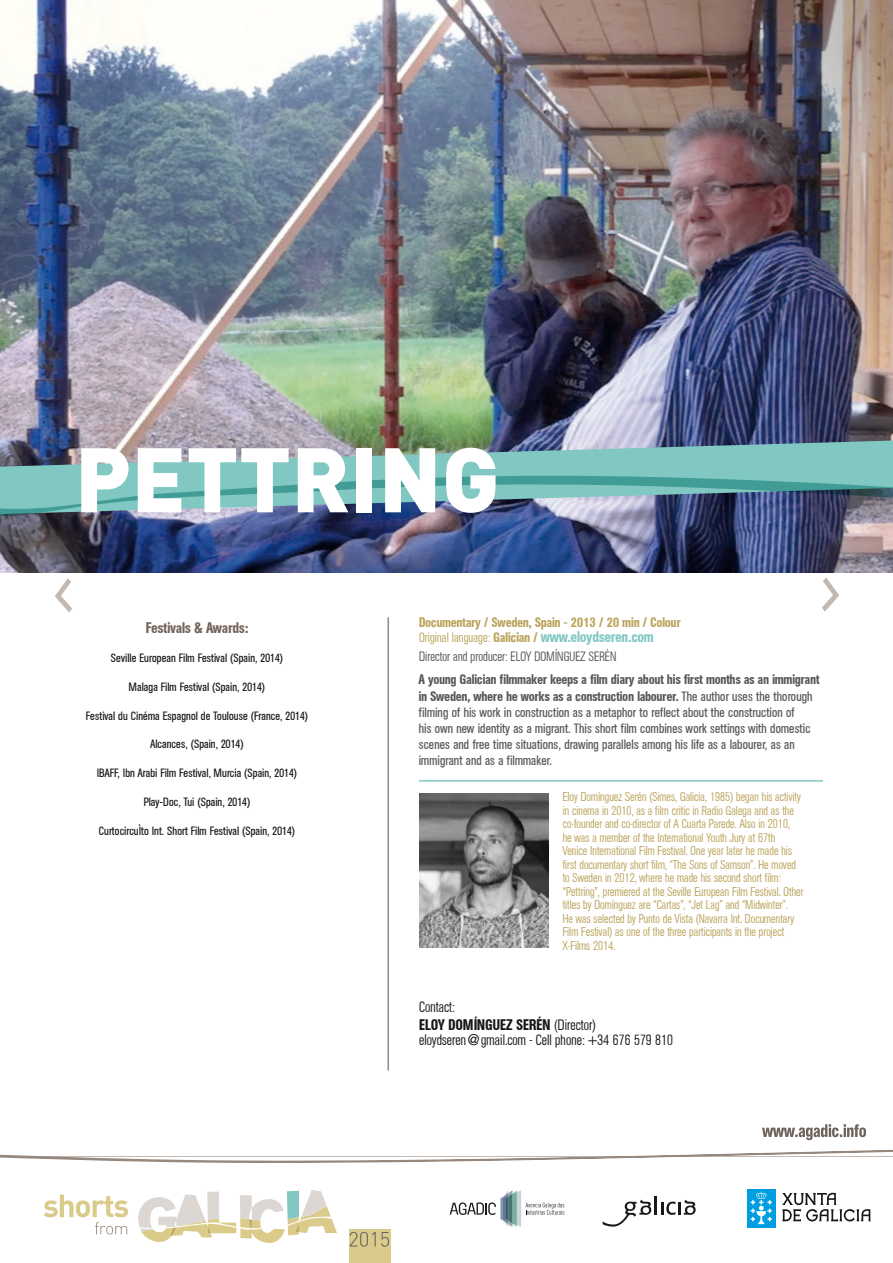
<style>
.page{position:relative;width:893px;height:1263px;background:#fff}
.page>*{position:absolute;margin:0;border:0;box-sizing:border-box;transform-origin:0 0}
.t1{font:900 90px "DIN";color:#fff}
.t2{font:15px "Agent C Light Normal";color:#1a171c}
.t3{font:15px "Agent Con Med DB Normal";color:#81c8c3}
.t4{font:15px "Agent Con Med DB Normal";color:#1a171c}
.t5{font:15px "Agent Con Med DB Normal";color:#756358}
.t6{font:13.5px/16.2px "Agent Con DB Normal";color:#58585a}
.t7{font:13.5px/16.2px "Agent Con Med DB Normal";color:#58585a}
.t8{font:13.5px "Agent Con Med DB Normal";color:#bba35b}
.t9{font:13.5px "Agent C Light Normal";color:#58585a}
.t10{font:12.75px/13.5px "Agent C Light Normal";color:#bba35b}
.t11{font:12px "Agent Con DB Normal";color:#1a171c}
.s1{font-family:"Agent C Light Normal";font-size:13.5px;color:#bba35b}
.s2{font-size:13.5px;color:#bba35b}
.s3{font-family:"Agent Con DB Normal"}
.s4{font-family:"Agent C Light Normal"}
</style>
<div class="page">
<hr style="left:387px;top:617px;width:2px;height:453px;background:#97887d">
<svg style="left:44px;top:1194px;width:84px;height:40px"></svg>
<svg style="left:138px;top:1190px;width:199px;height:53px"></svg>
<div style="left:349px;top:1229px;width:42px;height:34px;background:#dacb8b"></div>
<svg style="left:350px;top:1232px;width:39px;height:14px"></svg>
<div style="left:747px;top:1189px;width:29px;height:39px;background:#009ee0"></div>
<svg style="left:751px;top:1191px;width:21px;height:33px"></svg>
<svg style="left:782px;top:1193px;width:89px;height:29px"></svg>
<svg style="left:450px;top:1190px;width:114px;height:37px"></svg>
<hr style="left:654px;top:1196px;width:3px;height:18px;background:#1a171c">
<svg style="left:661px;top:1199px;width:35px;height:16px"></svg>
<svg style="left:603px;top:1199px;width:48px;height:28px"></svg>
<svg style="left:0;top:1124px;width:893px;height:39px"></svg>
<img style="left:0;top:0;width:893px;height:573px">
<img style="left:0;top:437px;width:893px;height:88px">
<hr style="left:419px;top:780px;width:404px;height:2px;background:#81c8c3">
<img style="left:419px;top:794px;width:129px;height:153px">
<svg style="left:55px;top:578px;width:17px;height:34px"></svg>
<svg style="left:822px;top:577px;width:17px;height:35px"></svg>
<h1 class="t1" style="left:75px;top:419px;width:427px">PETTRING</h1>
<p class="t5" style="left:146px;top:619px;width:104px">Festivals &amp; Awards:</p>
<p class="t11" style="left:111px;top:651px;width:174px">Seville European Film Festival (Spain, 2014)</p>
<p class="t11" style="left:129px;top:680px;width:138px">Malaga Film Festival (Spain, 2014)</p>
<p class="t11" style="left:86px;top:708px;width:224px">Festival du Cinéma Espagnol de Toulouse (France, 2014)</p>
<p class="t11" style="left:150px;top:737px;width:95px">Alcances, (Spain, 2014)</p>
<p class="t11" style="left:97px;top:766px;width:202px">IBAFF, Ibn Arabi Film Festival, Murcia (Spain, 2014)</p>
<p class="t11" style="left:144px;top:795px;width:108px">Play-Doc, Tui (Spain, 2014)</p>
<p class="t11" style="left:99px;top:824px;width:198px">CurtocircuÌto Int. Short Film Festival (Spain, 2014)</p>
<p class="t8" style="left:419px;top:614px;width:263px">Documentary / Sweden, Spain - 2013 / 20 min / Colour</p>
<p class="t3" style="left:419px;top:628px;width:236px"><span class="s1">Original language:</span> <span class="s2">Galician /</span> www.eloydseren.com</p>
<p class="t9" style="left:419px;top:649px;width:199px">Director and producer: ELOY DOMÍNGUEZ SERÉN</p>
<p class="t7" style="left:419px;top:672px;width:402px">A young Galician filmmaker keeps a film diary about his first months as an immigrant in Sweden, where he works as a construction labourer. <span class="s3">The author uses the thorough</span></p>
<p class="t6" style="left:419px;top:704px;width:393px">filming of his work in construction as a metaphor to reflect about the construction of his own new identity as a migrant. This short film combines work settings with domestic scenes and free time situations, drawing parallels among his life as a labourer, as an immigrant and as a filmmaker.</p>
<p class="t10" style="left:563px;top:790px;width:242px">Eloy Domínguez Serén (Simes, Galicia, 1985) began his activity in cinema in 2010, as a film critic in Radio Galega and as the co-founder and co-director of A Cuarta Parede. Also in 2010,<br>he was a member of the International Youth Jury at 67th<br>Venice International Film Festival. One year later he made his first documentary short film, “The Sons of Samson”. He moved to Sweden in 2012, where he made his second short film: “Pettring”, premiered at the Seville European Film Festival. Other titles by Domínguez are “Cartas”, “Jet Lag” and “Midwinter”.<br>He was selected by Punto de Vista (Navarra Int. Documentary Film Festival) as one of the three participants in the project X-Films 2014.</p>
<p class="t2" style="left:419px;top:998px;width:37px">Contact:</p>
<p class="t4" style="left:419px;top:1016px;width:178px">ELOY DOMÍNGUEZ SERÉN <span class="s4">(Director)</span></p>
<p class="t2" style="left:419px;top:1031px;width:256px">eloydseren@gmail.com - Cell phone: +34 676 579 810</p>
</div>
